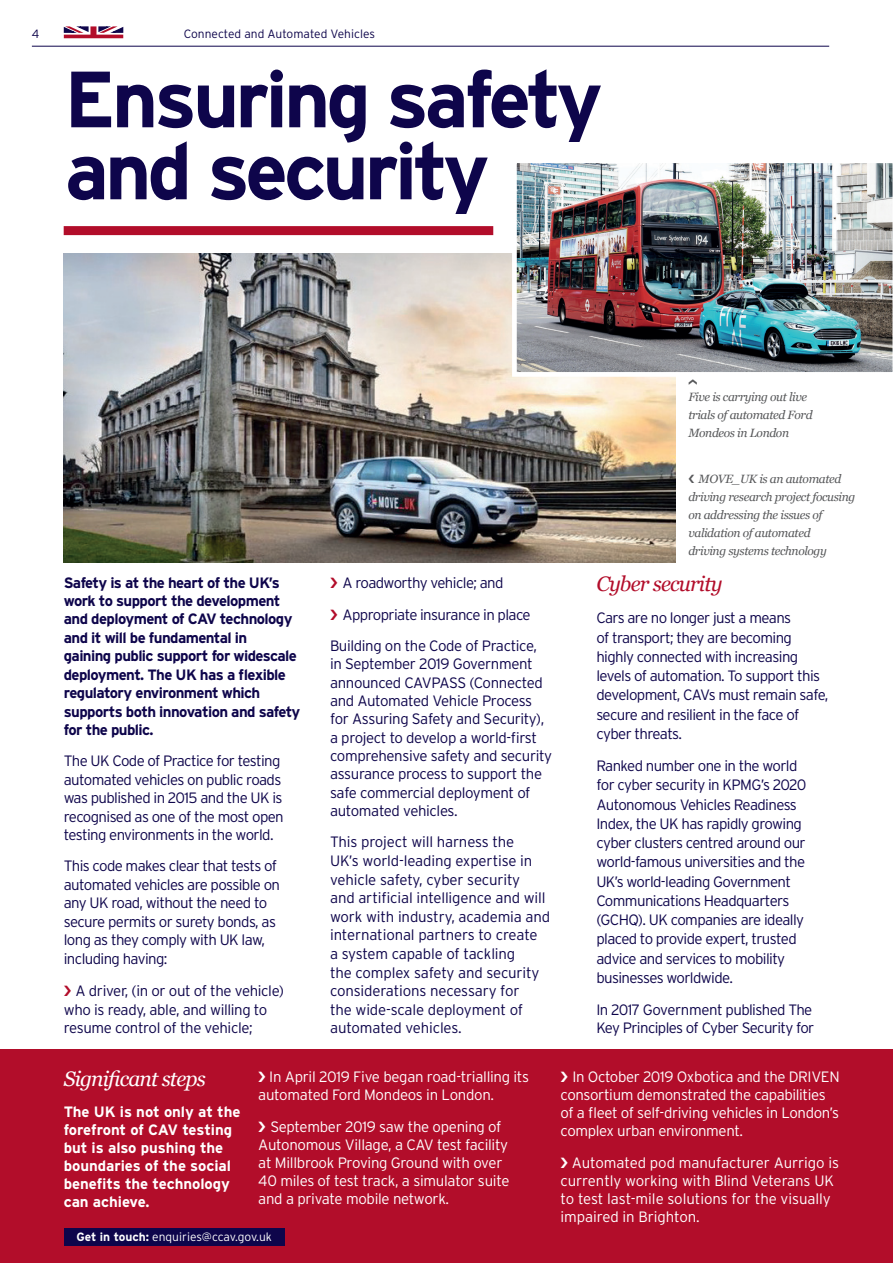
<style>
.page{position:relative;width:893px;height:1263px;background:#fff}
.page>*{position:absolute;margin:0;border:0;box-sizing:border-box;transform-origin:0 0}
.Headline_Text_53pt{font:700 79.5px/72px "Interstate";letter-spacing:-.05em;color:#0e054b}
.Body_copy_10pt{font:italic 21px "Georgia";letter-spacing:-.04em;color:#fff}
.Body_copy_10pt-2{font:italic 21px "Georgia";letter-spacing:-.04em;color:#b20d2a}
.Body_copy_10pt-3{font:300 15px/19.2px "Interstate";letter-spacing:-.04em;color:#0e054b}
.Body_copy_10pt-4{font:300 15px/18px "Interstate";letter-spacing:-.02em;color:#fff}
.Body_copy_10pt-5{font:300 15px/18.6px "Interstate";letter-spacing:-.01em;color:#0e054b}
.Body_copy_10pt-6{font:700 15px/18.5px "Interstate";letter-spacing:-.04em;color:#0e054b}
.Body_copy_10pt-7{font:700 15px/18px "Interstate";letter-spacing:-.005em;color:#fff}
.Body_copy_10pt-8{font:italic 12px/18px "Georgia";letter-spacing:-.03em;color:#57585a}
.t1{font:300 12px "Interstate";color:#fff}
.t2{font:300 12px "Interstate";color:#0e054b}
.s1{font-weight:700}
</style>
<div class="page">
<img style="left:64px;top:253px;width:612px;height:309px">
<div style="left:0;top:1049px;width:893px;height:214px;background:#b20d2a"></div>
<div style="left:64px;top:226px;width:429px;height:9px;background:#b20d2a"></div>
<div style="left:64px;top:1228px;width:220px;height:18px;background:#0e054b"></div>
<hr style="left:32px;top:46px;width:797px;height:1px;background:#0e054b">
<svg style="left:63px;top:26px;width:61px;height:12px"></svg>
<img style="left:512px;top:163px;width:381px;height:214px">
<p class="t2" style="left:32px;top:27px;width:9px">4</p>
<p class="t2" style="left:184px;top:27px;width:193px">Connected and Automated Vehicles</p>
<p class="Headline_Text_53pt" style="left:64px;top:63px;width:540px">Ensuring safety and security</p>
<p class="Body_copy_10pt-8" style="left:688px;top:387px;width:126px">Five is carrying out live trials of automated Ford<br>Mondeos in London</p>
<p class="Body_copy_10pt-8" style="left:688px;top:470px;width:168px;text-indent:10px">MOVE_UK is an automated driving research project focusing on addressing the issues of validation of automated<br>driving systems technology</p>
<p class="Body_copy_10pt-6" style="left:64px;top:573px;width:238px">Safety is at the heart of the UK’s work to support the development and deployment of CAV technology and it will be fundamental in<br>gaining public support for widescale deployment. The UK has a flexible regulatory environment which supports both innovation and safety for the public.</p>
<p class="Body_copy_10pt-3" style="left:64px;top:752px;width:222px;line-height:18.5px">The UK Code of Practice for testing automated vehicles on public roads was published in 2015 and the UK is recognised as one of the most open testing environments in the world.</p>
<p class="Body_copy_10pt-3" style="left:64px;top:857px;width:218px;line-height:18.5px">This code makes clear that tests of automated vehicles are possible on any UK road, without the need to secure permits or surety bonds, as long as they comply with UK law, including having:</p>
<p class="Body_copy_10pt-3" style="left:64px;top:982px;width:222px;line-height:18.5px;text-indent:12px">A driver, (in or out of the vehicle) who is ready, able, and willing to resume control of the vehicle;</p>
<p class="Body_copy_10pt-3" style="left:343px;top:572px;width:163px">A roadworthy vehicle; and</p>
<p class="Body_copy_10pt-3" style="left:343px;top:605px;width:190px">Appropriate insurance in place</p>
<p class="Body_copy_10pt-3" style="left:330px;top:637px;width:223px;line-height:18.3px">Building on the Code of Practice, in September 2019 Government announced CAVPASS (Connected and Automated Vehicle Process for Assuring Safety and Security), a project to develop a world-first comprehensive safety and security assurance process to support the safe commercial deployment of automated vehicles.</p>
<p class="Body_copy_10pt-5" style="left:330px;top:832px;width:222px">This project will harness the<br>UK’s world-leading expertise in vehicle safety, cyber security<br>and artificial intelligence and will work with industry, academia and international partners to create<br>a system capable of tackling<br>the complex safety and security considerations necessary for<br>the wide-scale deployment of automated vehicles.</p>
<p class="Body_copy_10pt-2" style="left:596px;top:569px;width:128px">Cyber security</p>
<p class="Body_copy_10pt-3" style="left:596px;top:608px;width:234px">Cars are no longer just a means<br>of transport; they are becoming highly connected with increasing levels of automation. To support this development, CAVs must remain safe, secure and resilient in the face of cyber threats.</p>
<p class="Body_copy_10pt-3" style="left:596px;top:756px;width:212px">Ranked number one in the world for cyber security in KPMG’s 2020<br>Autonomous Vehicles Readiness<br>Index, the UK has rapidly growing cyber clusters centred around our world-famous universities and the<br>UK’s world-leading Government<br>Communications Headquarters (GCHQ). UK companies are ideally placed to provide expert, trusted advice and services to mobility businesses worldwide.</p>
<p class="Body_copy_10pt-3" style="left:596px;top:1000px;width:219px;line-height:18.8px">In 2017 Government published The<br>Key Principles of Cyber Security for</p>
<p class="Body_copy_10pt" style="left:64px;top:1063px;width:144px">Significant steps</p>
<p class="Body_copy_10pt-7" style="left:64px;top:1102px;width:178px">The UK is not only at the forefront of CAV testing but is also pushing the boundaries of the social benefits the technology can achieve.</p>
<p class="Body_copy_10pt-4" style="left:258px;top:1067px;width:272px;text-indent:11px">In April 2019 Five began road-trialling its automated Ford Mondeos in London.</p>
<p class="Body_copy_10pt-4" style="left:258px;top:1118px;width:253px;text-indent:12px">September 2019 saw the opening of Autonomous Village, a CAV test facility at Millbrook Proving Ground with over 40 miles of test track, a simulator suite and a private mobile network.</p>
<p class="t1" style="left:76px;top:1229px;width:197px"><span class="s1">Get in touch:</span> enquiries@ccav.gov.uk</p>
<p class="Body_copy_10pt-4" style="left:561px;top:1067px;width:281px;text-indent:12px">In October 2019 Oxbotica and the DRIVEN consortium demonstrated the capabilities of a fleet of self-driving vehicles in London’s complex urban environment.</p>
<p class="Body_copy_10pt-4" style="left:561px;top:1154px;width:280px;text-indent:11px">Automated pod manufacturer Aurrigo is currently working with Blind Veterans UK to test last-mile solutions for the visually impaired in Brighton.</p>
</div>
